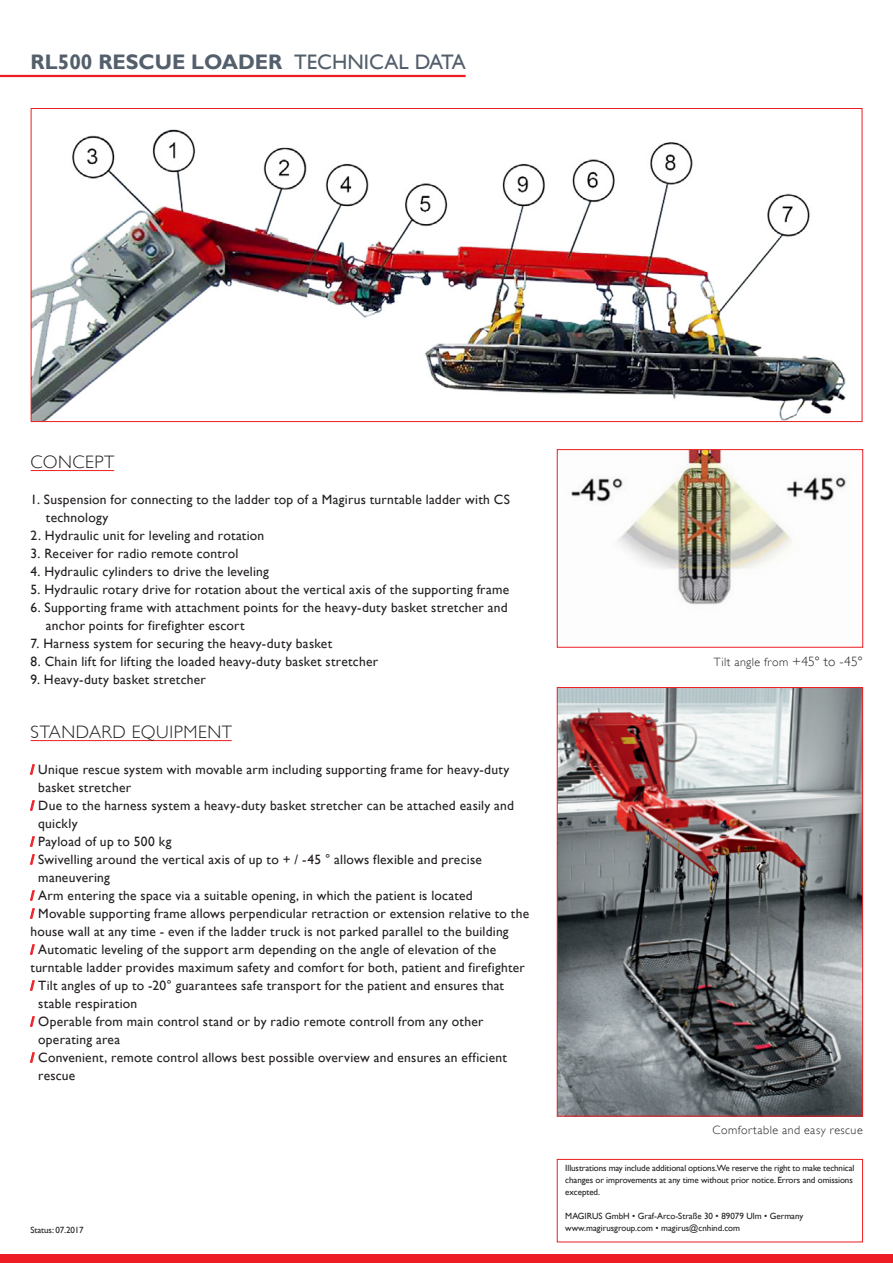
<style>
.page{position:relative;width:893px;height:1263px;background:#fff}
.page>*{position:absolute;margin:0;border:0;box-sizing:border-box;transform-origin:0 0}
.DS_tit01{font:700 21px "Gill Sans";color:#545f6c}
._04_Copy{font:300 18px "Gill Sans";letter-spacing:.03em;color:#231f20}
.DS_corpo_testo{font:13.5px/18px "Gill Sans";letter-spacing:.02em;color:#231f20}
.DS_corpo_testo-2{font:300 12px "Gill Sans";letter-spacing:.04em;color:#231f20}
.DS_corpotesto_piedip{font:9px "Gill Sans";letter-spacing:-.01em;color:#231f20}
.s1{font-weight:400}
.s2{font-weight:700;color:#ee1d23}
.s3{font-size:13.5px}
</style>
<div class="page">
<div style="left:0;top:1254px;width:893px;height:9px;background:#ee1d23"></div>
<img style="left:33px;top:129px;width:813px;height:291px">
<img style="left:571px;top:451px;width:275px;height:154px">
<div style="left:557px;top:449px;width:306px;height:198px;border:1px solid #ee1d23"></div>
<div style="left:557px;top:1159px;width:306px;height:83px;border:1px solid #ee1d23"></div>
<img style="left:559px;top:689px;width:302px;height:425px">
<div style="left:557px;top:687px;width:306px;height:429px;border:1px solid #ee1d23"></div>
<hr style="left:31px;top:470px;width:83px;height:1px;background:#ee1d23">
<hr style="left:0;top:75px;width:466px;height:2px;background:#ee1d23">
<hr style="left:31px;top:740px;width:201px;height:1px;background:#ee1d23">
<svg style="left:30px;top:764px;width:5px;height:11px"></svg>
<svg style="left:30px;top:800px;width:5px;height:11px"></svg>
<svg style="left:30px;top:836px;width:5px;height:11px"></svg>
<svg style="left:30px;top:854px;width:5px;height:11px"></svg>
<svg style="left:30px;top:890px;width:5px;height:11px"></svg>
<svg style="left:30px;top:908px;width:5px;height:11px"></svg>
<svg style="left:30px;top:944px;width:5px;height:11px"></svg>
<svg style="left:30px;top:980px;width:5px;height:11px"></svg>
<svg style="left:30px;top:1016px;width:5px;height:11px"></svg>
<svg style="left:30px;top:1052px;width:5px;height:11px"></svg>
<p class="DS_tit01" style="left:31px;top:49px;width:437px">RL500 RESCUE LOADER <span class="s1">TECHNICAL DATA</span></p>
<p class="_04_Copy" style="left:31px;top:451px;width:85px">CONCEPT</p>
<p class="DS_corpo_testo" style="left:46px;top:491px;width:466px;text-indent:-15px">1. Suspension for connecting to the ladder top of a Magirus turntable ladder with CS technology</p>
<p class="DS_corpo_testo" style="left:31px;top:527px;width:235px">2. Hydraulic unit for leveling and rotation</p>
<p class="DS_corpo_testo" style="left:31px;top:545px;width:209px">3. Receiver for radio remote control</p>
<p class="DS_corpo_testo" style="left:31px;top:563px;width:240px">4. Hydraulic cylinders to drive the leveling</p>
<p class="DS_corpo_testo" style="left:31px;top:581px;width:480px">5. Hydraulic rotary drive for rotation about the vertical axis of the supporting frame</p>
<p class="DS_corpo_testo" style="left:46px;top:599px;width:463px;text-indent:-15px">6. Supporting frame with attachment points for the heavy-duty basket stretcher and anchor points for firefighter escort</p>
<p class="DS_corpo_testo" style="left:31px;top:635px;width:303px">7. Harness system for securing the heavy-duty basket</p>
<p class="DS_corpo_testo" style="left:31px;top:653px;width:349px">8. Chain lift for lifting the loaded heavy-duty basket stretcher</p>
<p class="DS_corpo_testo" style="left:31px;top:671px;width:177px">9. Heavy-duty basket stretcher</p>
<p class="_04_Copy" style="left:31px;top:721px;width:203px">STANDARD EQUIPMENT</p>
<p class="DS_corpo_testo" style="left:38px;top:761px;width:473px;text-indent:-8px"><span class="s2">/</span> Unique rescue system with movable arm including supporting frame for heavy-duty basket stretcher</p>
<p class="DS_corpo_testo" style="left:38px;top:797px;width:477px;text-indent:-8px"><span class="s2">/</span> Due to the harness system a heavy-duty basket stretcher can be attached easily and quickly</p>
<p class="DS_corpo_testo" style="left:31px;top:833px;width:143px"><span class="s2">/</span> Payload of up to 500 kg</p>
<p class="DS_corpo_testo" style="left:38px;top:851px;width:445px;text-indent:-8px"><span class="s2">/</span> Swivelling around the vertical axis of up to + / -45 ° allows flexible and precise maneuvering</p>
<p class="DS_corpo_testo" style="left:31px;top:887px;width:444px"><span class="s2">/</span> Arm entering the space via a suitable opening, in which the patient is located</p>
<p class="DS_corpo_testo" style="left:31px;top:905px;width:500px"><span class="s2">/</span> Movable supporting frame allows perpendicular retraction or extension relative to the house wall at any time - even if the ladder truck is not parked parallel to the building</p>
<p class="DS_corpo_testo" style="left:31px;top:941px;width:496px"><span class="s2">/</span> Automatic leveling of the support arm depending on the angle of elevation of the turntable ladder provides maximum safety and comfort for both, patient and firefighter</p>
<p class="DS_corpo_testo" style="left:38px;top:977px;width:467px;text-indent:-8px"><span class="s2">/</span> Tilt angles of up to -20° guarantees safe transport for the patient and ensures that stable respiration</p>
<p class="DS_corpo_testo" style="left:38px;top:1013px;width:447px;text-indent:-8px"><span class="s2">/</span> Operable from main control stand or by radio remote controll from any other operating area</p>
<p class="DS_corpo_testo" style="left:38px;top:1049px;width:470px;text-indent:-8px"><span class="s2">/</span> Convenient, remote control allows best possible overview and ensures an efficient rescue</p>
<p class="DS_corpotesto_piedip" style="left:31px;top:1224px;width:55px">Status: 07.2017</p>
<p class="DS_corpo_testo-2" style="left:714px;top:655px;width:150px">Tilt angle from <span class="s3">+45° to -45°</span></p>
<p class="DS_corpo_testo-2" style="left:713px;top:1123px;width:152px">Comfortable and easy rescue</p>
<p class="DS_corpotesto_piedip" style="left:565px;top:1162px;width:291px">Illustrations may include additional options.We reserve the right to make technical</p>
<p class="DS_corpotesto_piedip" style="left:565px;top:1174px;width:289px">changes or improvements at any time without prior notice. Errors and omissions</p>
<p class="DS_corpotesto_piedip" style="left:565px;top:1186px;width:36px">excepted.</p>
<p class="DS_corpotesto_piedip" style="left:565px;top:1210px;width:240px">MAGIRUS GmbH • Graf-Arco-Straße 30 • 89079 Ulm • Germany</p>
<p class="DS_corpotesto_piedip" style="left:565px;top:1222px;width:176px">www.magirusgroup.com • magirus@cnhind.com</p>
</div>
